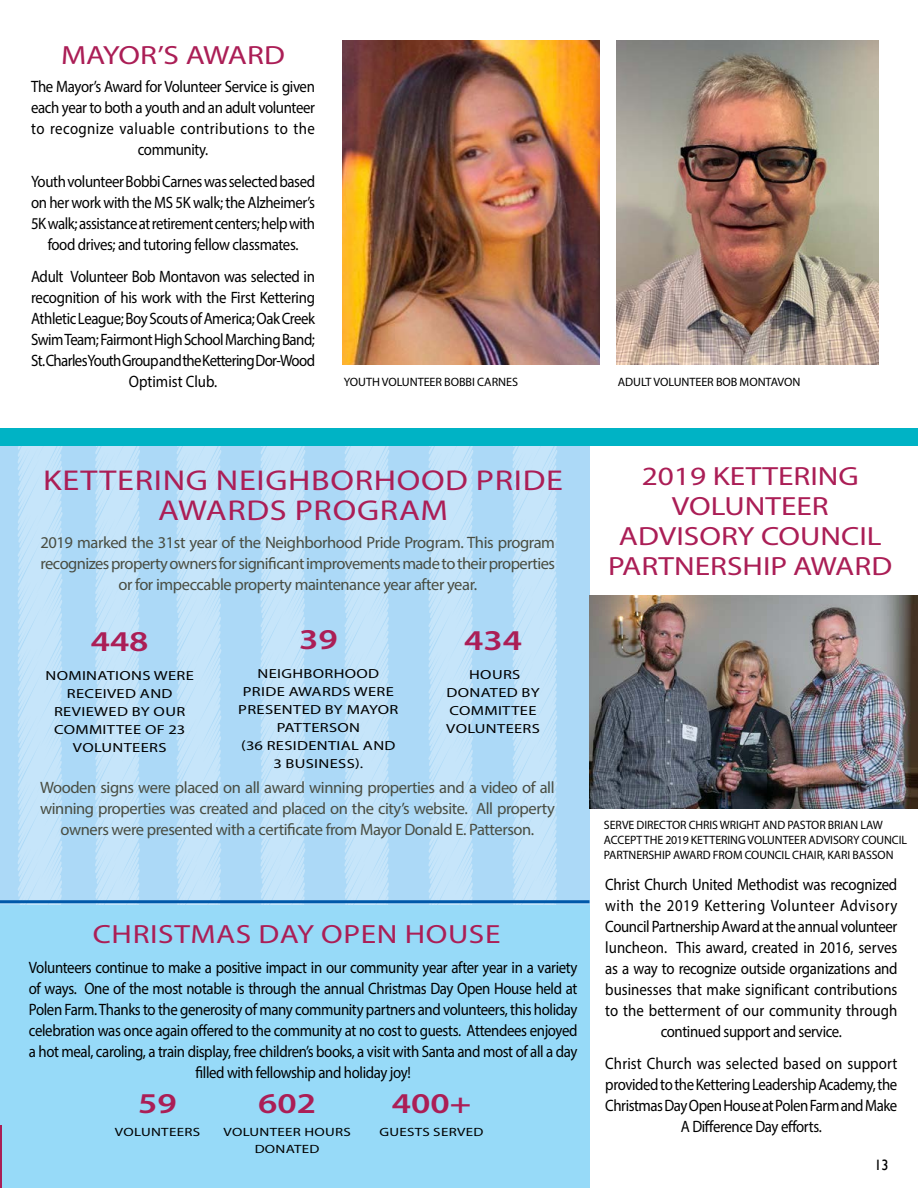
<style>
.page{position:relative;width:918px;height:1188px;background:#fff}
.page>*{position:absolute;margin:0;border:0;box-sizing:border-box;transform-origin:0 0}
.t1{font:28.8px/30px "Myriad Pro";letter-spacing:.02em;color:#ab1e56;text-align:center;scale:1.19 1}
.t2{font:600 28.8px "Myriad Pro";color:#ab1e56;scale:1.25 1}
.t3{font:26.4px/30px "Myriad Pro";color:#ab1e56;text-align:center;scale:1.19 1}
.t4{font:26.4px "Myriad Pro";letter-spacing:.02em;color:#ab1e56;scale:1.19 1}
.t5{font:26.4px "Myriad Pro";letter-spacing:-.025em;color:#ab1e56;scale:1.19 1}
.t6{font:16.5px/21px "Myriad Pro";letter-spacing:-.025em;color:#000;text-align:center;scale:.9 1}
.t7{font:16.5px/21px "Myriad Pro";letter-spacing:-.025em;color:#494d42;text-align:center}
.t8{font:16.5px/21px "Myriad Pro";letter-spacing:-.005em;color:#000;text-align:center;scale:.9 1}
.t9{font:15px "Gill Sans";color:#000;scale:.95 1}
.t10{font:13.2px/18px "Myriad Pro";letter-spacing:.02em;color:#000;text-align:center;scale:1.25 1}
.t11{font:12.15px/15px "Myriad Pro";letter-spacing:-.005em;color:#000}
.t12{font:12px/16.5px "Myriad Pro";letter-spacing:.02em;color:#000;text-align:center;scale:1.25 1}
</style>
<div class="page">
<div style="left:0;top:900px;width:590px;height:288px;background:#97daf8"></div>
<div style="left:0;top:446px;width:590px;height:458px;background:#acd9f7"></div>
<svg style="left:512px;top:446px;width:46px;height:458px"></svg>
<svg style="left:428px;top:446px;width:46px;height:458px"></svg>
<svg style="left:344px;top:446px;width:46px;height:458px"></svg>
<svg style="left:260px;top:446px;width:46px;height:458px"></svg>
<svg style="left:176px;top:446px;width:46px;height:458px"></svg>
<svg style="left:95px;top:446px;width:45px;height:458px"></svg>
<svg style="left:17px;top:446px;width:46px;height:458px"></svg>
<div style="left:0;top:429px;width:918px;height:17px;background:#00b3c5"></div>
<hr style="left:0;top:1125px;width:2px;height:63px;background:#ab1e56">
<img style="left:590px;top:596px;width:328px;height:213px">
<hr style="left:0;top:900px;width:590px;height:3px;background:#0058a9">
<img style="left:617px;top:40px;width:262px;height:324px">
<img style="left:342px;top:40px;width:258px;height:324px">
<h2 class="t5" style="left:61px;top:39px;width:189px">MAYOR’S AWARD</h2>
<p class="t6" style="left:31px;top:75px;width:317px">The Mayor’s Award for Volunteer Service is given each year to both a youth and an adult volunteer to recognize valuable contributions to the community.</p>
<p class="t6" style="left:31px;top:170px;width:317px">Youth volunteer Bobbi Carnes was selected based on her work with the MS 5K walk; the Alzheimer’s 5K walk; assistance at retirement centers; help with food drives; and tutoring fellow classmates.</p>
<p class="t6" style="left:31px;top:265px;width:317px">Adult Volunteer Bob Montavon was selected in recognition of his work with the First Kettering Athletic League; Boy Scouts of America; Oak Creek Swim Team; Fairmont High School Marching Band; St. Charles Youth Group and the Kettering Dor-Wood Optimist Club.</p>
<p class="t11" style="left:344px;top:374px;width:176px">YOUTH VOLUNTEER BOBBI CARNES</p>
<p class="t11" style="left:618px;top:374px;width:184px">ADULT VOLUNTEER BOB MONTAVON</p>
<h1 class="t1" style="left:43px;top:465px;width:438px">KETTERING NEIGHBORHOOD PRIDE<br>AWARDS PROGRAM</h1>
<p class="t7" style="left:40px;top:531px;width:516px">2019 marked the 31st year of the Neighborhood Pride Program. This program recognizes property owners for significant improvements made to their properties or for impeccable property maintenance year after year.</p>
<h1 class="t2" style="left:91px;top:623px;width:48px">448</h1>
<p class="t10" style="left:46px;top:667px;width:120px">NOMINATIONS WERE<br>RECEIVED AND<br>REVIEWED BY OUR<br>COMMITTEE OF 23<br>VOLUNTEERS</p>
<h1 class="t2" style="left:299px;top:621px;width:32px">39</h1>
<p class="t10" style="left:238px;top:664px;width:130px">NEIGHBORHOOD<br>PRIDE AWARDS WERE<br>PRESENTED BY MAYOR<br>PATTERSON<br>(36 RESIDENTIAL AND<br>3 BUSINESS).</p>
<h1 class="t2" style="left:464px;top:622px;width:48px">434</h1>
<p class="t10" style="left:446px;top:665px;width:76px">HOURS<br>DONATED BY<br>COMMITTEE<br>VOLUNTEERS</p>
<p class="t7" style="left:40px;top:777px;width:516px">Wooden signs were placed on all award winning properties and a video of all winning properties was created and placed on the city’s website. All property owners were presented with a certificate from Mayor Donald E. Patterson.</p>
<h2 class="t4" style="left:93px;top:918px;width:344px">CHRISTMAS DAY OPEN HOUSE</h2>
<p class="t6" style="left:29px;top:956px;width:611px">Volunteers continue to make a positive impact in our community year after year in a variety of ways. One of the most notable is through the annual Christmas Day Open House held at Polen Farm. Thanks to the generosity of many community partners and volunteers, this holiday celebration was once again offered to the community at no cost to guests. Attendees enjoyed a hot meal, caroling, a train display, free children’s books, a visit with Santa and most of all a day filled with fellowship and holiday joy!</p>
<h1 class="t2" style="left:138px;top:1085px;width:32px">59</h1>
<p class="t12" style="left:115px;top:1124px;width:70px">VOLUNTEERS</p>
<h1 class="t2" style="left:258px;top:1085px;width:48px">602</h1>
<p class="t12" style="left:223px;top:1124px;width:103px">VOLUNTEER HOURS<br>DONATED</p>
<h1 class="t2" style="left:392px;top:1085px;width:65px">400+</h1>
<p class="t12" style="left:379px;top:1124px;width:85px">GUESTS SERVED</p>
<h2 class="t3" style="left:608px;top:460px;width:240px">2019 KETTERING<br>VOLUNTEER<br>ADVISORY COUNCIL<br>PARTNERSHIP AWARD</h2>
<p class="t11" style="left:604px;top:818px;width:305px">SERVE DIRECTOR CHRIS WRIGHT AND PASTOR BRIAN LAW<br>ACCEPT THE 2019 KETTERING VOLUNTEER ADVISORY COUNCIL<br>PARTNERSHIP AWARD FROM COUNCIL CHAIR, KARI BASSON</p>
<p class="t8" style="left:605px;top:874px;width:326px">Christ Church United Methodist was recognized with the 2019 Kettering Volunteer Advisory Council Partnership Award at the annual volunteer luncheon. This award, created in 2016, serves as a way to recognize outside organizations and businesses that make significant contributions to the betterment of our community through continued support and service.</p>
<p class="t6" style="left:605px;top:1053px;width:326px">Christ Church was selected based on support provided to the Kettering Leadership Academy, the Christmas Day Open House at Polen Farm and Make A Difference Day efforts.</p>
<p class="t9" style="left:874px;top:1156px;width:16px">13</p>
</div>
